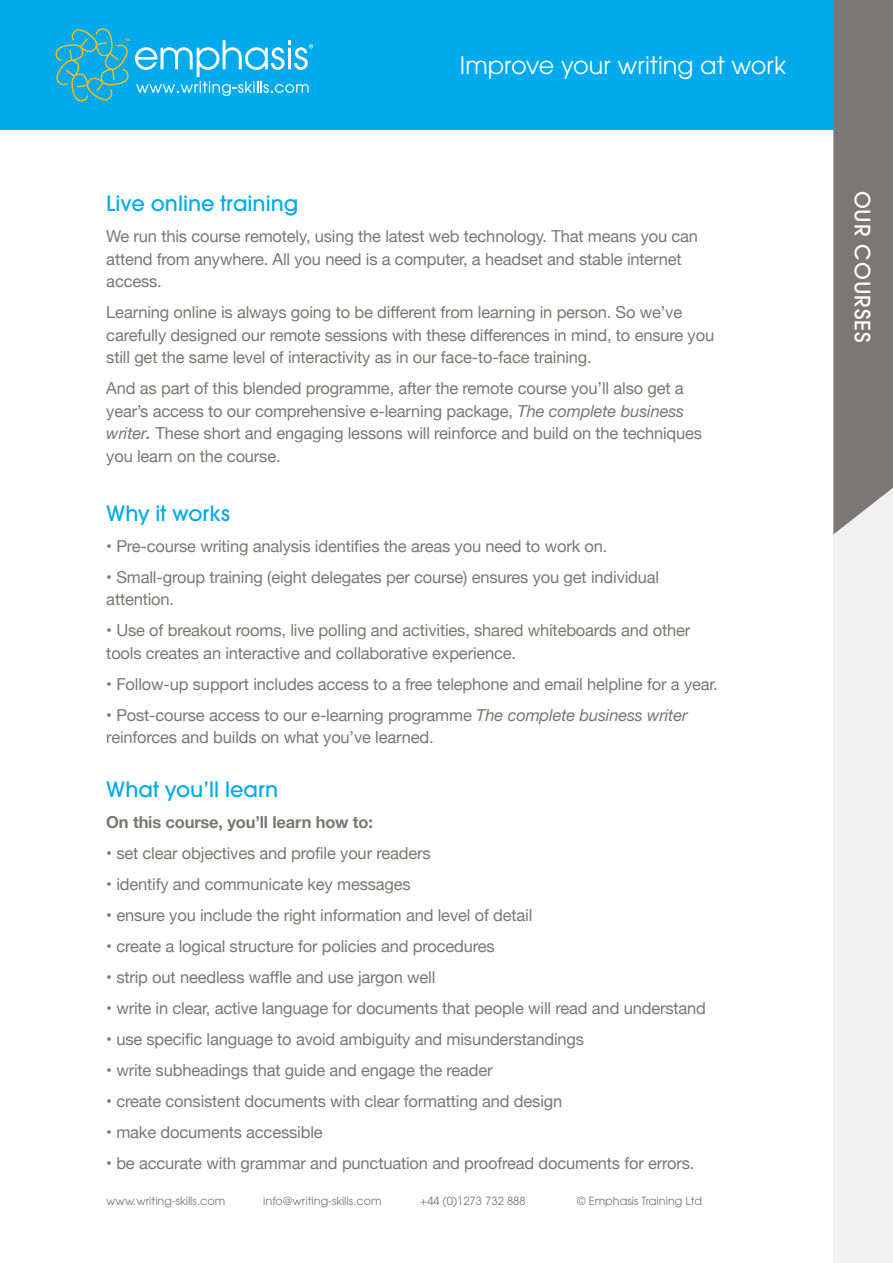
<style>
.page{position:relative;width:893px;height:1263px;background:#fff}
.page>*{position:absolute;margin:0;border:0;box-sizing:border-box;transform-origin:0 0}
.t1{font:24px "Avant Garde";color:#fff}
.t2{font:500 21px "Avant Garde";color:#00aaec}
.t3{font:500 21px "Avant Garde";letter-spacing:.05em;color:#fff}
.t4{font:16.5px/22.5px "Helvetica Neue";letter-spacing:-.01em;color:#797875}
.t5{font:700 16.5px "Helvetica Neue";letter-spacing:-.01em;color:#797875}
.t6{font:11.25px "Avant Garde";color:#797875}
.s1{font-style:italic}
.s2{font-weight:500;font-style:italic}
</style>
<div class="page">
<div style="left:833px;top:0;width:60px;height:1263px;background:#f1f1f2"></div>
<div style="left:0;top:0;width:893px;height:130px;background:#00aaec"></div>
<svg style="left:833px;top:0;width:60px;height:534px;background:#7f807d"></svg>
<svg style="left:55px;top:28px;width:258px;height:74px"></svg>
<h1 class="t1" style="left:460px;top:51px;width:328px">Improve your writing at work</h1>
<p class="t2" style="left:106px;top:191px;width:194px">Live online training</p>
<p class="t4" style="left:106px;top:226px;width:593px">We run this course remotely, using the latest web technology. That means you can attend from anywhere. All you need is a computer, a headset and stable internet access.</p>
<p class="t4" style="left:106px;top:302px;width:609px">Learning online is always going to be different from learning in person. So we’ve carefully designed our remote sessions with these differences in mind, to ensure you still get the same level of interactivity as in our face-to-face training.</p>
<p class="t4" style="left:106px;top:378px;width:597px">And as part of this blended programme, after the remote course you’ll also get a year’s access to our comprehensive e-learning package, <span class="s1">The complete business writer</span><span class="s2">.</span> These short and engaging lessons will reinforce and build on the techniques you learn on the course.</p>
<p class="t2" style="left:106px;top:500px;width:125px">Why it works</p>
<p class="t4" style="left:106px;top:536px;width:503px">• Pre-course writing analysis identifies the areas you need to work on.</p>
<p class="t4" style="left:106px;top:567px;width:554px">• Small-group training (eight delegates per course) ensures you get individual attention.</p>
<p class="t4" style="left:106px;top:620px;width:586px">• Use of breakout rooms, live polling and activities, shared whiteboards and other tools creates an interactive and collaborative experience.</p>
<p class="t4" style="left:106px;top:674px;width:613px">• Follow-up support includes access to a free telephone and email helpline for a year.</p>
<p class="t4" style="left:106px;top:705px;width:583px">• Post-course access to our e-learning programme <span class="s1">The complete business writer </span>reinforces and builds on what you’ve learned.</p>
<p class="t2" style="left:106px;top:776px;width:174px">What you’ll learn</p>
<p class="t5" style="left:106px;top:809px;width:268px">On this course, you’ll learn how to:</p>
<p class="t4" style="left:106px;top:843px;width:326px">• set clear objectives and profile your readers</p>
<p class="t4" style="left:106px;top:874px;width:306px">• identify and communicate key messages</p>
<p class="t4" style="left:106px;top:905px;width:428px">• ensure you include the right information and level of detail</p>
<p class="t4" style="left:106px;top:936px;width:390px">• create a logical structure for policies and procedures</p>
<p class="t4" style="left:106px;top:967px;width:331px">• strip out needless waffle and use jargon well</p>
<p class="t4" style="left:106px;top:998px;width:601px">• write in clear, active language for documents that people will read and understand</p>
<p class="t4" style="left:106px;top:1029px;width:479px">• use specific language to avoid ambiguity and misunderstandings</p>
<p class="t4" style="left:106px;top:1060px;width:388px">• write subheadings that guide and engage the reader</p>
<p class="t4" style="left:106px;top:1091px;width:457px">• create consistent documents with clear formatting and design</p>
<p class="t4" style="left:106px;top:1122px;width:218px">• make documents accessible</p>
<p class="t4" style="left:106px;top:1153px;width:590px">• be accurate with grammar and punctuation and proofread documents for errors.</p>
<p class="t6" style="left:106px;top:1194px;width:121px">www.writing-skills.com</p>
<p class="t6" style="left:263px;top:1194px;width:120px">info@writing-skills.com</p>
<p class="t6" style="left:420px;top:1194px;width:107px">+44 (0)1273 732 888</p>
<p class="t6" style="left:577px;top:1194px;width:127px">© Emphasis Training Ltd</p>
<p class="t3" style="left:875px;top:191px;width:154px;rotate:90deg">OUR COURSES</p>
</div>
